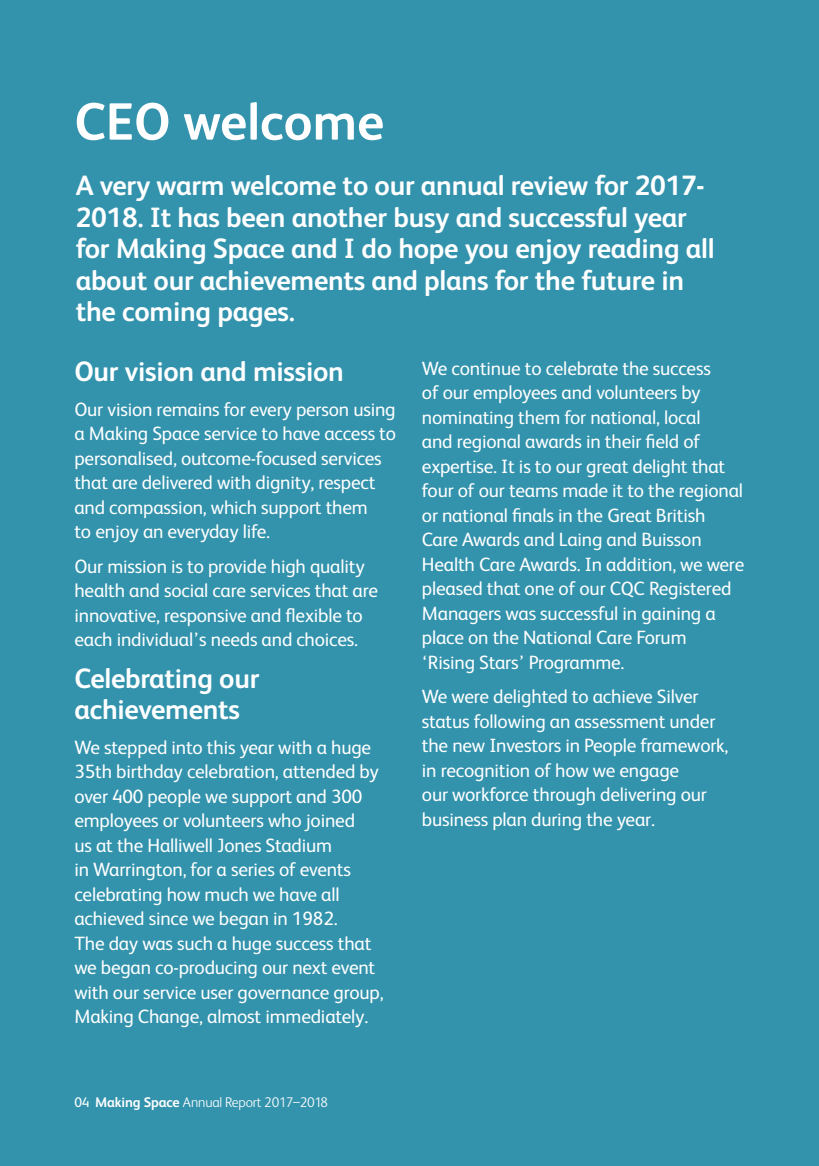
<style>
.page{position:relative;width:819px;height:1166px;background:#3393ad}
.page>*{position:absolute;margin:0;border:0;box-sizing:border-box;transform-origin:0 0}
.t1{font:700 52.5px "FS Albert";color:#fff}
.t2{font:700 28px/31.5px "FS Albert";letter-spacing:-.01em;color:#fff}
.t3{font:19.25px/24.5px "FS Albert";letter-spacing:-.01em;color:#fff}
.t4{font:300 14px "FS Albert";letter-spacing:-.01em;color:#fff}
.s1{font-weight:400}
.s2{font-weight:700}
</style>
<div class="page">
<h1 class="t1" style="left:74px;top:86px;width:311px">CEO welcome</h1>
<h2 class="t2" style="left:76px;top:169px;width:640px">A very warm welcome to our annual review for 2017- 2018. It has been another busy and successful year for Making Space and I do hope you enjoy reading all about our achievements and plans for the future in the coming pages.</h2>
<h2 class="t2" style="left:74px;top:355px;width:271px">Our vision and mission</h2>
<p class="t3" style="left:74px;top:396px;width:323px">Our vision remains for every person using a Making Space service to have access to personalised, outcome-focused services that are delivered with dignity, respect and compassion, which support them<br>to enjoy an everyday life.</p>
<p class="t3" style="left:74px;top:553px;width:305px">Our mission is to provide high quality health and social care services that are innovative, responsive and flexible to each individual’s needs and choices.</p>
<h2 class="t2" style="left:74px;top:661px;width:186px">Celebrating our achievements</h2>
<p class="t3" style="left:74px;top:734px;width:311px">We stepped into this year with a huge 35th birthday celebration, attended by over 400 people we support and 300 employees or volunteers who joined<br>us at the Halliwell Jones Stadium<br>in Warrington, for a series of events celebrating how much we have all achieved since we began in 1982.<br>The day was such a huge success that we began co-producing our next event with our service user governance group, Making Change, almost immediately.</p>
<p class="t3" style="left:422px;top:355px;width:324px">We continue to celebrate the success<br>of our employees and volunteers by nominating them for national, local<br>and regional awards in their field of expertise. It is to our great delight that four of our teams made it to the regional or national finals in the Great British Care Awards and Laing and Buisson Health Care Awards. In addition, we were pleased that one of our CQC Registered Managers was successful in gaining a place on the National Care Forum ‘Rising Stars’ Programme.</p>
<p class="t3" style="left:422px;top:683px;width:308px">We were delighted to achieve Silver status following an assessment under the new Investors in People framework, in recognition of how we engage<br>our workforce through delivering our business plan during the year.</p>
<p class="t4" style="left:74px;top:1093px;width:255px"><span class="s1">04</span> <span class="s2">Making Space</span> Annual Report 2017–2018</p>
</div>
